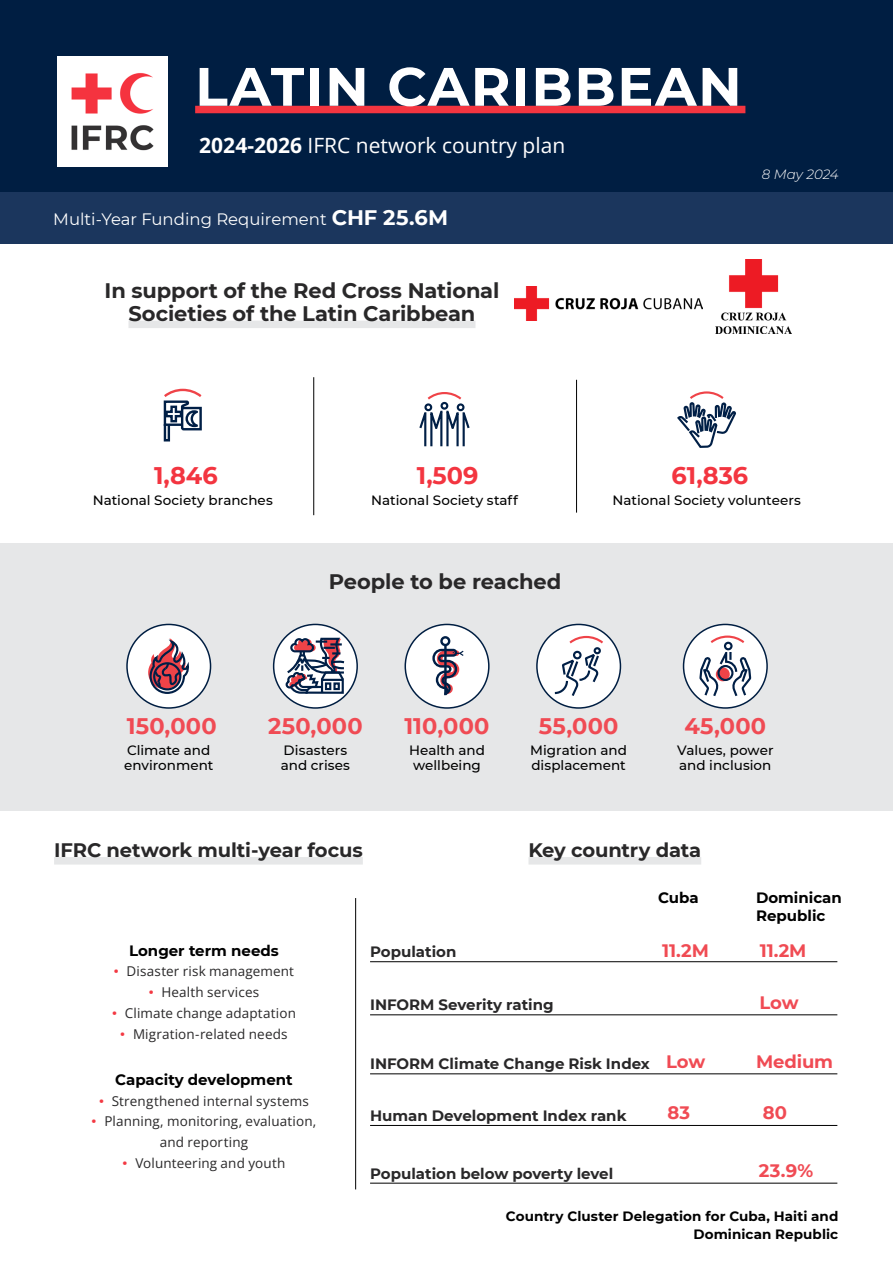
<style>
.page{position:relative;width:893px;height:1263px;background:#fff}
.page>*{position:absolute;margin:0;border:0;box-sizing:border-box;transform-origin:0 0}
.t1{font:700 54px "Montserrat";letter-spacing:.03em;color:#fff}
.t2{font:700 24px "Montserrat";color:#f33540}
.t3{font:700 22.5px "Montserrat";letter-spacing:.01em;color:#f04b54}
.t4{font:700 21px/22.5px "Montserrat";letter-spacing:-.005em;color:#292829;text-align:center}
.t5{font:21px "Open Sans";color:#fff}
.t6{font:700 19.5px "Montserrat";letter-spacing:-.005em;color:#292829}
.t7{font:700 18px "Montserrat";color:#f04b54}
.t8{font:700 18px "Montserrat";color:#f04b53}
.t9{font:16.5px "Montserrat";color:#fff}
.t10{font:700 15px "Montserrat";color:#292829}
.t11{font:700 15px/18px "Montserrat";color:#000}
.t12{font:13.5px/20.7px "Open Sans";letter-spacing:.01em;color:#292829;text-align:center}
.t13{font:500 13.5px/15px "Montserrat";color:#000}
.t14{font:700 13.5px/18px "Montserrat";letter-spacing:.005em;color:#000;text-align:right}
.t15{font:italic 300 13.5px "Montserrat";color:#fff}
.s1{font-weight:700}
.s2{font-weight:700;font-size:21px}
.s3{font-family:"Montserrat";font-weight:900;color:#f33943}
.s4{font-size:18px;color:#f04b54}
</style>
<div class="page">
<div style="left:0;top:0;width:893px;height:208px;background:#001e42"></div>
<div style="left:195px;top:106px;width:550px;height:7px;background:#f33540"></div>
<div style="left:0;top:192px;width:893px;height:51px;background:#1b365d"></div>
<img style="left:57px;top:56px;width:111px;height:111px">
<div style="left:528px;top:857px;width:173px;height:7px;background:#e6e7e8"></div>
<hr style="left:370px;top:1014px;width:467px;height:1px;background:#000">
<hr style="left:370px;top:961px;width:467px;height:1px;background:#000">
<hr style="left:370px;top:1073px;width:467px;height:1px;background:#000">
<hr style="left:370px;top:1125px;width:467px;height:1px;background:#000">
<hr style="left:370px;top:1183px;width:467px;height:1px;background:#000">
<div style="left:54px;top:857px;width:309px;height:7px;background:#e6e7e8"></div>
<hr style="left:355px;top:898px;width:1px;height:291px;background:#000">
<div style="left:0;top:543px;width:893px;height:267px;background:#e6e7e8"></div>
<div style="left:127px;top:624px;width:84px;height:84px;background:#fff;border-radius:50%"></div>
<svg style="left:148px;top:638px;width:41px;height:56px"></svg>
<div style="left:126px;top:624px;width:85px;height:85px;border:2px solid #001e42;border-radius:50%"></div>
<div style="left:274px;top:624px;width:83px;height:84px;background:#fff;border-radius:50%"></div>
<svg style="left:285px;top:637px;width:60px;height:58px"></svg>
<div style="left:273px;top:624px;width:85px;height:85px;border:2px solid #001e42;border-radius:50%"></div>
<div style="left:405px;top:624px;width:84px;height:84px;background:#fff;border-radius:50%"></div>
<div style="left:440px;top:636px;width:10px;height:10px;border:2px solid #001f46;border-radius:50%"></div>
<hr style="left:444px;top:645px;width:3px;height:50px;background:#001f46">
<svg style="left:432px;top:648px;width:32px;height:48px"></svg>
<div style="left:404px;top:624px;width:86px;height:85px;border:2px solid #001e42;border-radius:50%"></div>
<div style="left:537px;top:624px;width:83px;height:84px;background:#fff;border-radius:50%"></div>
<svg style="left:554px;top:636px;width:49px;height:60px"></svg>
<div style="left:536px;top:624px;width:85px;height:85px;border:2px solid #001e42;border-radius:50%"></div>
<div style="left:683px;top:624px;width:84px;height:84px;background:#fff;border-radius:50%"></div>
<svg style="left:699px;top:635px;width:52px;height:62px"></svg>
<div style="left:683px;top:624px;width:85px;height:85px;border:2px solid #001e42;border-radius:50%"></div>
<div style="left:164px;top:423px;width:6px;height:18px;border:2px solid #001f46"></div>
<svg style="left:163px;top:388px;width:39px;height:44px"></svg>
<svg style="left:427px;top:392px;width:35px;height:10px"></svg>
<div style="left:440px;top:402px;width:8px;height:8px;border:2px solid #001f46;border-radius:50%"></div>
<div style="left:424px;top:403px;width:8px;height:8px;border:2px solid #001f46;border-radius:50%"></div>
<div style="left:457px;top:403px;width:7px;height:8px;border:2px solid #001f46;border-radius:50%"></div>
<svg style="left:419px;top:410px;width:51px;height:37px"></svg>
<svg style="left:677px;top:391px;width:59px;height:57px"></svg>
<hr style="left:313px;top:377px;width:1px;height:138px;background:#000">
<hr style="left:576px;top:380px;width:1px;height:133px;background:#000">
<div style="left:128px;top:321px;width:347px;height:7px;background:#e6e7e8"></div>
<img style="left:514px;top:287px;width:188px;height:34px">
<img style="left:716px;top:260px;width:75px;height:73px">
<h1 class="t1" style="left:195px;top:48px;width:548px">LATIN CARIBBEAN</h1>
<h3 class="t5" style="left:199px;top:131px;width:367px"><span class="s1">2024-2026</span> IFRC network country plan</h3>
<p class="t9" style="left:53px;top:208px;width:396px">Multi-Year Funding Requirement <span class="s2">CHF 25.6M</span></p>
<h3 class="t4" style="left:105px;top:278px;width:396px">In support of the Red Cross National<br>Societies of the Latin Caribbean</h3>
<p class="t15" style="left:762px;top:165px;width:78px">8 May 2024</p>
<h2 class="t2" style="left:154px;top:458px;width:65px">1,846</h2>
<h2 class="t2" style="left:417px;top:458px;width:63px">1,509</h2>
<h2 class="t2" style="left:672px;top:458px;width:78px">61,836</h2>
<p class="t13" style="left:93px;top:493px;width:182px">National Society branches</p>
<p class="t13" style="left:371px;top:493px;width:148px">National Society staff</p>
<h3 class="t4" style="left:329px;top:569px;width:234px">People to be reached</h3>
<p class="t13" style="left:612px;top:493px;width:190px">National Society volunteers</p>
<h3 class="t3" style="left:127px;top:709px;width:91px">150,000</h3>
<p class="t13" style="left:124px;top:742px;width:91px">Climate and environment</p>
<h3 class="t3" style="left:268px;top:709px;width:96px">250,000</h3>
<p class="t13" style="left:281px;top:742px;width:71px">Disasters and crises</p>
<h3 class="t3" style="left:405px;top:709px;width:86px">110,000</h3>
<p class="t13" style="left:409px;top:742px;width:78px;text-align:center">Health and wellbeing</p>
<h3 class="t3" style="left:539px;top:709px;width:81px">55,000</h3>
<p class="t13" style="left:530px;top:742px;width:98px">Migration and displacement</p>
<h3 class="t3" style="left:684px;top:709px;width:83px">45,000</h3>
<p class="t13" style="left:677px;top:742px;width:98px">Values, power and inclusion</p>
<h3 class="t6" style="left:54px;top:836px;width:310px">IFRC network multi-year focus</h3>
<h3 class="t6" style="left:528px;top:836px;width:174px">Key country data</h3>
<p class="t11" style="left:129px;top:940px;width:151px">Longer term needs</p>
<p class="t12" style="left:112px;top:961px;width:185px"><span class="s3">∙</span> Disaster risk management <span class="s3">∙</span> Health services<br><span class="s3">∙</span> Climate change adaptation <span class="s3">∙</span> Migration-related needs</p>
<p class="t11" style="left:115px;top:1070px;width:179px">Capacity development</p>
<p class="t12" style="left:92px;top:1090px;width:226px"><span class="s3">∙</span> Strengthened internal systems<br><span class="s3">∙</span> Planning, monitoring, evaluation, and reporting<br><span class="s3">∙</span> Volunteering and youth</p>
<p class="t11" style="left:658px;top:888px;width:42px">Cuba</p>
<p class="t11" style="left:756px;top:888px;width:87px">Dominican<br>Republic</p>
<p class="t10" style="left:370px;top:941px;width:88px">Population</p>
<h3 class="t8" style="left:662px;top:938px;width:48px">11.2M</h3>
<h3 class="t8" style="left:760px;top:938px;width:48px">11.2M</h3>
<p class="t10" style="left:370px;top:994px;width:185px">INFORM Severity rating</p>
<h3 class="t7" style="left:759px;top:989px;width:41px">Low</h3>
<p class="t10" style="left:370px;top:1053px;width:337px">INFORM Climate Change Risk Index <span class="s4">Low</span></p>
<h3 class="t7" style="left:756px;top:1048px;width:79px">Medium</h3>
<p class="t10" style="left:370px;top:1105px;width:258px">Human Development Index rank</p>
<h3 class="t7" style="left:668px;top:1100px;width:24px">83</h3>
<h3 class="t7" style="left:763px;top:1100px;width:26px">80</h3>
<p class="t10" style="left:370px;top:1162px;width:245px">Population below poverty level</p>
<h3 class="t7" style="left:759px;top:1158px;width:56px">23.9%</h3>
<p class="t14" style="left:506px;top:1206px;width:334px">Country Cluster Delegation for Cuba, Haiti and<br>Dominican Republic</p>
</div>
